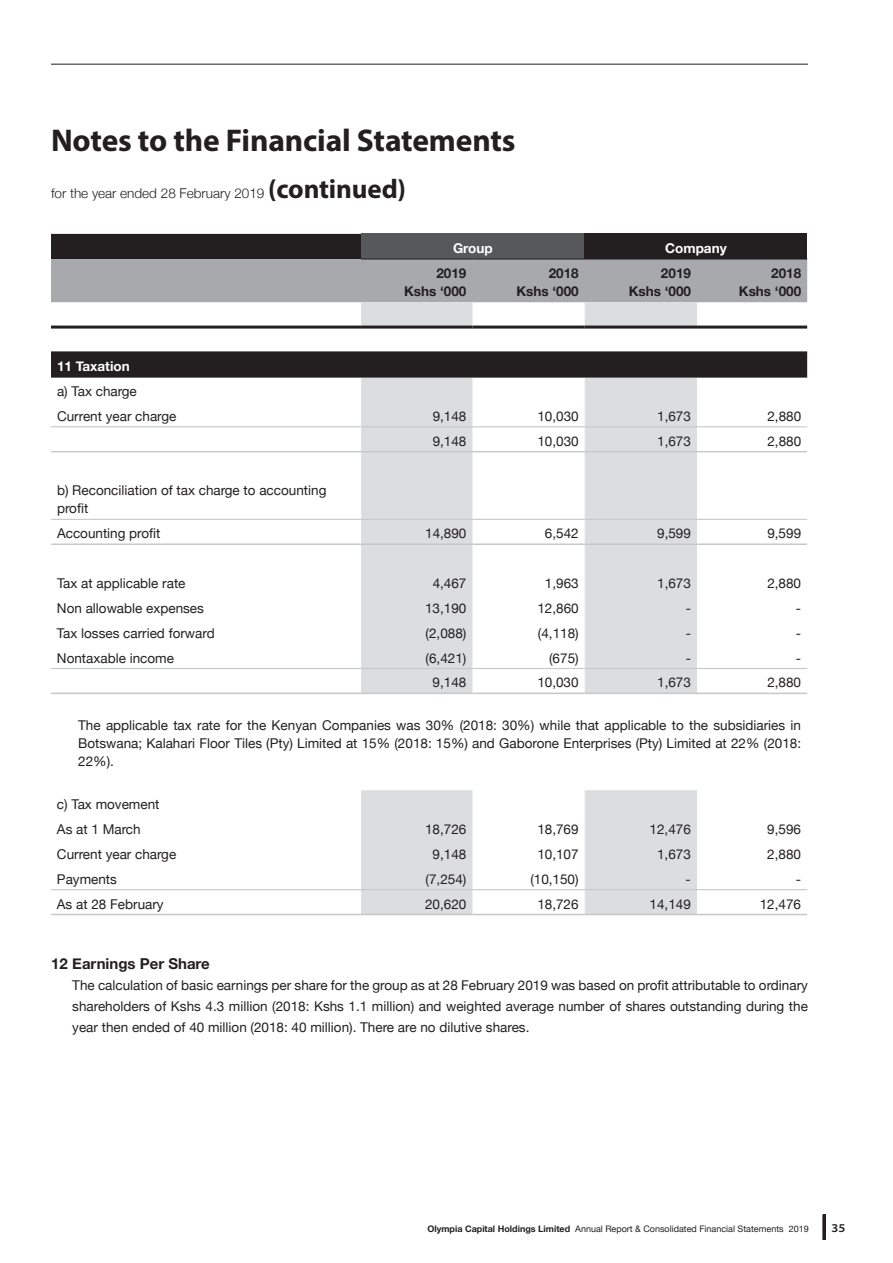
<style>
.page{position:relative;width:893px;height:1263px;background:#fff}
.page>*{position:absolute;margin:0;border:0;box-sizing:border-box;transform-origin:0 0}
.t1{font:700 31.5px "Myriad Pro";letter-spacing:-.005em;color:#231f20}
.t2{font:700 15px "Helvetica Neue";color:#231f20}
.t3{font:13.5px/18px "Helvetica Neue";color:#231f20}
.t4{font:700 13.5px/18px "Helvetica Neue";color:#231f20;text-align:right}
.t5{font:300 13.5px "Helvetica Neue";color:#231f20}
.t6{font:700 13.5px "Helvetica Neue";color:#fff}
.t7{font:600 semi-expanded 12px "Myriad Pro";color:#231f20}
.t8{font:9px "Helvetica Neue";color:#231f20}
.s1{font-family:"Myriad Pro";font-weight:700;font-size:27px}
.s2{font-weight:700}
</style>
<div class="page">
<hr style="left:823px;top:1214px;width:3px;height:26px;background:#231f20">
<hr style="left:822px;top:1214px;width:3px;height:26px;background:#231f20">
<hr style="left:51px;top:64px;width:757px;height:1px;background:#231f20">
<svg style="left:51px;top:234px;width:756px;height:143px"></svg>
<div style="left:361px;top:234px;width:224px;height:25px;background:#57585a"></div>
<div style="left:585px;top:234px;width:222px;height:25px;background:#231f20"></div>
<div style="left:51px;top:259px;width:756px;height:43px;background:#a8a9ad"></div>
<svg style="left:361px;top:302px;width:336px;height:612px;fill:#dcdddf"></svg>
<hr style="left:51px;top:352px;width:310px;height:1px;background:#231f20">
<hr style="left:361px;top:352px;width:111px;height:1px;background:#231f20">
<hr style="left:472px;top:352px;width:113px;height:1px;background:#231f20">
<hr style="left:585px;top:352px;width:112px;height:1px;background:#231f20">
<hr style="left:697px;top:352px;width:110px;height:1px;background:#231f20">
<hr style="left:51px;top:326px;width:310px;height:3px;background:#231f20">
<hr style="left:361px;top:326px;width:111px;height:3px;background:#231f20">
<hr style="left:472px;top:326px;width:113px;height:3px;background:#231f20">
<hr style="left:585px;top:326px;width:112px;height:3px;background:#231f20">
<hr style="left:697px;top:326px;width:110px;height:3px;background:#231f20">
<hr style="left:361px;top:259px;width:111px;height:1px;background:#231f20">
<hr style="left:472px;top:259px;width:113px;height:1px;background:#231f20">
<hr style="left:585px;top:259px;width:112px;height:1px;background:#231f20">
<hr style="left:697px;top:259px;width:110px;height:1px;background:#231f20">
<hr style="left:51px;top:377px;width:310px;height:1px;background:#231f20">
<hr style="left:472px;top:377px;width:113px;height:1px;background:#231f20">
<hr style="left:697px;top:377px;width:110px;height:1px;background:#231f20">
<hr style="left:361px;top:377px;width:111px;height:1px;background:#231f20">
<hr style="left:585px;top:377px;width:112px;height:1px;background:#231f20">
<hr style="left:51px;top:426px;width:310px;height:1px;background:#c7c8ca">
<hr style="left:361px;top:426px;width:111px;height:1px;background:#c7c8ca">
<hr style="left:472px;top:426px;width:113px;height:1px;background:#c7c8ca">
<hr style="left:585px;top:426px;width:112px;height:1px;background:#c7c8ca">
<hr style="left:697px;top:426px;width:110px;height:1px;background:#c7c8ca">
<hr style="left:51px;top:451px;width:310px;height:1px;background:#c7c8ca">
<hr style="left:361px;top:451px;width:111px;height:1px;background:#c7c8ca">
<hr style="left:472px;top:451px;width:113px;height:1px;background:#c7c8ca">
<hr style="left:585px;top:451px;width:112px;height:1px;background:#c7c8ca">
<hr style="left:697px;top:451px;width:110px;height:1px;background:#c7c8ca">
<hr style="left:51px;top:519px;width:310px;height:1px;background:#c7c8ca">
<hr style="left:361px;top:519px;width:111px;height:1px;background:#c7c8ca">
<hr style="left:472px;top:519px;width:113px;height:1px;background:#c7c8ca">
<hr style="left:585px;top:519px;width:112px;height:1px;background:#c7c8ca">
<hr style="left:697px;top:519px;width:110px;height:1px;background:#c7c8ca">
<hr style="left:51px;top:543px;width:310px;height:2px;background:#c7c8ca">
<hr style="left:361px;top:543px;width:111px;height:2px;background:#c7c8ca">
<hr style="left:472px;top:543px;width:113px;height:2px;background:#c7c8ca">
<hr style="left:585px;top:543px;width:112px;height:2px;background:#c7c8ca">
<hr style="left:697px;top:543px;width:110px;height:2px;background:#c7c8ca">
<hr style="left:51px;top:668px;width:310px;height:1px;background:#c7c8ca">
<hr style="left:361px;top:668px;width:111px;height:1px;background:#c7c8ca">
<hr style="left:472px;top:668px;width:113px;height:1px;background:#c7c8ca">
<hr style="left:585px;top:668px;width:112px;height:1px;background:#c7c8ca">
<hr style="left:697px;top:668px;width:110px;height:1px;background:#c7c8ca">
<hr style="left:51px;top:693px;width:310px;height:1px;background:#c7c8ca">
<hr style="left:361px;top:693px;width:111px;height:1px;background:#c7c8ca">
<hr style="left:472px;top:693px;width:113px;height:1px;background:#c7c8ca">
<hr style="left:585px;top:693px;width:112px;height:1px;background:#c7c8ca">
<hr style="left:697px;top:693px;width:110px;height:1px;background:#c7c8ca">
<hr style="left:51px;top:889px;width:310px;height:1px;background:#c7c8ca">
<hr style="left:361px;top:889px;width:111px;height:1px;background:#c7c8ca">
<hr style="left:472px;top:889px;width:113px;height:1px;background:#c7c8ca">
<hr style="left:585px;top:889px;width:112px;height:1px;background:#c7c8ca">
<hr style="left:697px;top:889px;width:110px;height:1px;background:#c7c8ca">
<hr style="left:51px;top:914px;width:310px;height:1px;background:#c7c8ca">
<hr style="left:361px;top:914px;width:111px;height:1px;background:#c7c8ca">
<hr style="left:472px;top:914px;width:113px;height:1px;background:#c7c8ca">
<hr style="left:585px;top:914px;width:112px;height:1px;background:#c7c8ca">
<hr style="left:697px;top:914px;width:110px;height:1px;background:#c7c8ca">
<h1 class="t1" style="left:51px;top:120px;width:466px">Notes to the Financial Statements</h1>
<p class="t5" style="left:51px;top:182px;width:357px">for the year ended 28 February 2019 <span class="s1">(continued)</span></p>
<p class="t6" style="left:57px;top:356px;width:74px">11 Taxation</p>
<p class="t3" style="left:57px;top:379px;width:121px;line-height:24.9px">a) Tax charge<br>Current year charge</p>
<p class="t6" style="left:453px;top:238px;width:41px">Group</p>
<p class="t6" style="left:665px;top:238px;width:63px">Company</p>
<p class="t4" style="left:404px;top:265px;width:64px">2019<br>Kshs ‘000</p>
<p class="t4" style="left:516px;top:265px;width:64px">2018<br>Kshs ‘000</p>
<p class="t4" style="left:629px;top:265px;width:64px">2019<br>Kshs ‘000</p>
<p class="t4" style="left:739px;top:265px;width:64px">2018<br>Kshs ‘000</p>
<p class="t3" style="left:433px;top:408px;width:35px">9,148</p>
<p class="t3" style="left:537px;top:408px;width:43px">10,030</p>
<p class="t3" style="left:657px;top:408px;width:35px">1,673</p>
<p class="t3" style="left:767px;top:408px;width:35px">2,880</p>
<p class="t3" style="left:433px;top:433px;width:35px">9,148</p>
<p class="t3" style="left:537px;top:433px;width:43px">10,030</p>
<p class="t3" style="left:657px;top:433px;width:35px">1,673</p>
<p class="t3" style="left:767px;top:433px;width:35px">2,880</p>
<p class="t3" style="left:57px;top:482px;width:271px">b) Reconciliation of tax charge to accounting profit</p>
<p class="t3" style="left:57px;top:525px;width:105px">Accounting profit</p>
<p class="t3" style="left:425px;top:525px;width:43px">14,890</p>
<p class="t3" style="left:545px;top:525px;width:35px">6,542</p>
<p class="t3" style="left:657px;top:525px;width:35px">9,599</p>
<p class="t3" style="left:767px;top:525px;width:35px">9,599</p>
<p class="t3" style="left:57px;top:575px;width:130px">Tax at applicable rate</p>
<p class="t3" style="left:433px;top:575px;width:35px">4,467</p>
<p class="t3" style="left:545px;top:575px;width:35px">1,963</p>
<p class="t3" style="left:657px;top:575px;width:35px">1,673</p>
<p class="t3" style="left:767px;top:575px;width:35px">2,880</p>
<p class="t3" style="left:57px;top:600px;width:148px">Non allowable expenses</p>
<p class="t3" style="left:425px;top:600px;width:43px">13,190</p>
<p class="t3" style="left:537px;top:600px;width:43px">12,860</p>
<p class="t3" style="left:686px;top:600px;width:7px">-</p>
<p class="t3" style="left:796px;top:600px;width:7px">-</p>
<p class="t3" style="left:57px;top:625px;width:159px">Tax losses carried forward</p>
<p class="t3" style="left:426px;top:625px;width:42px">(2,088)</p>
<p class="t3" style="left:538px;top:625px;width:42px">(4,118)</p>
<p class="t3" style="left:686px;top:625px;width:7px">-</p>
<p class="t3" style="left:796px;top:625px;width:7px">-</p>
<p class="t3" style="left:57px;top:649px;width:119px">Nontaxable income</p>
<p class="t3" style="left:426px;top:649px;width:42px">(6,421)</p>
<p class="t3" style="left:549px;top:649px;width:31px">(675)</p>
<p class="t3" style="left:686px;top:649px;width:7px">-</p>
<p class="t3" style="left:796px;top:649px;width:7px">-</p>
<p class="t3" style="left:433px;top:674px;width:35px">9,148</p>
<p class="t3" style="left:537px;top:674px;width:43px">10,030</p>
<p class="t3" style="left:657px;top:674px;width:35px">1,673</p>
<p class="t3" style="left:767px;top:674px;width:35px">2,880</p>
<p class="t3" style="left:78px;top:717px;width:724px;text-align:justify">The applicable tax rate for the Kenyan Companies was 30% (2018: 30%) while that applicable to the subsidiaries in Botswana; Kalahari Floor Tiles (Pty) Limited at 15% (2018: 15%) and Gaborone Enterprises (Pty) Limited at 22% (2018:<br>22%).</p>
<p class="t3" style="left:57px;top:793px;width:104px;line-height:24.9px">c) Tax movement<br>As at 1 March</p>
<p class="t3" style="left:425px;top:821px;width:43px">18,726</p>
<p class="t3" style="left:537px;top:821px;width:43px">18,769</p>
<p class="t3" style="left:650px;top:821px;width:43px">12,476</p>
<p class="t3" style="left:767px;top:821px;width:35px">9,596</p>
<p class="t3" style="left:57px;top:846px;width:121px">Current year charge</p>
<p class="t3" style="left:433px;top:846px;width:35px">9,148</p>
<p class="t3" style="left:537px;top:846px;width:43px">10,107</p>
<p class="t3" style="left:657px;top:846px;width:35px">1,673</p>
<p class="t3" style="left:767px;top:846px;width:35px">2,880</p>
<p class="t3" style="left:57px;top:871px;width:62px">Payments</p>
<p class="t3" style="left:426px;top:871px;width:42px">(7,254)</p>
<p class="t3" style="left:530px;top:871px;width:50px">(10,150)</p>
<p class="t3" style="left:686px;top:871px;width:7px">-</p>
<p class="t3" style="left:796px;top:871px;width:7px">-</p>
<p class="t3" style="left:57px;top:895px;width:108px">As at 28 February</p>
<p class="t3" style="left:425px;top:895px;width:43px">20,620</p>
<p class="t3" style="left:537px;top:895px;width:43px">18,726</p>
<p class="t3" style="left:650px;top:895px;width:43px">14,149</p>
<p class="t3" style="left:760px;top:895px;width:43px">12,476</p>
<p class="t2" style="left:51px;top:952px;width:160px">12 Earnings Per Share</p>
<p class="t3" style="left:72px;top:976px;width:737px;line-height:21px;text-align:justify">The calculation of basic earnings per share for the group as at 28 February 2019 was based on profit attributable to ordinary shareholders of Kshs 4.3 million (2018: Kshs 1.1 million) and weighted average number of shares outstanding during the year then ended of 40 million (2018: 40 million). There are no dilutive shares.</p>
<p class="t8" style="left:427px;top:1222px;width:383px"><span class="s2">Olympia Capital Holdings Limited</span> Annual Report &amp; Consolidated Financial Statements 2019</p>
<p class="t7" style="left:832px;top:1220px;width:15px">35</p>
</div>
